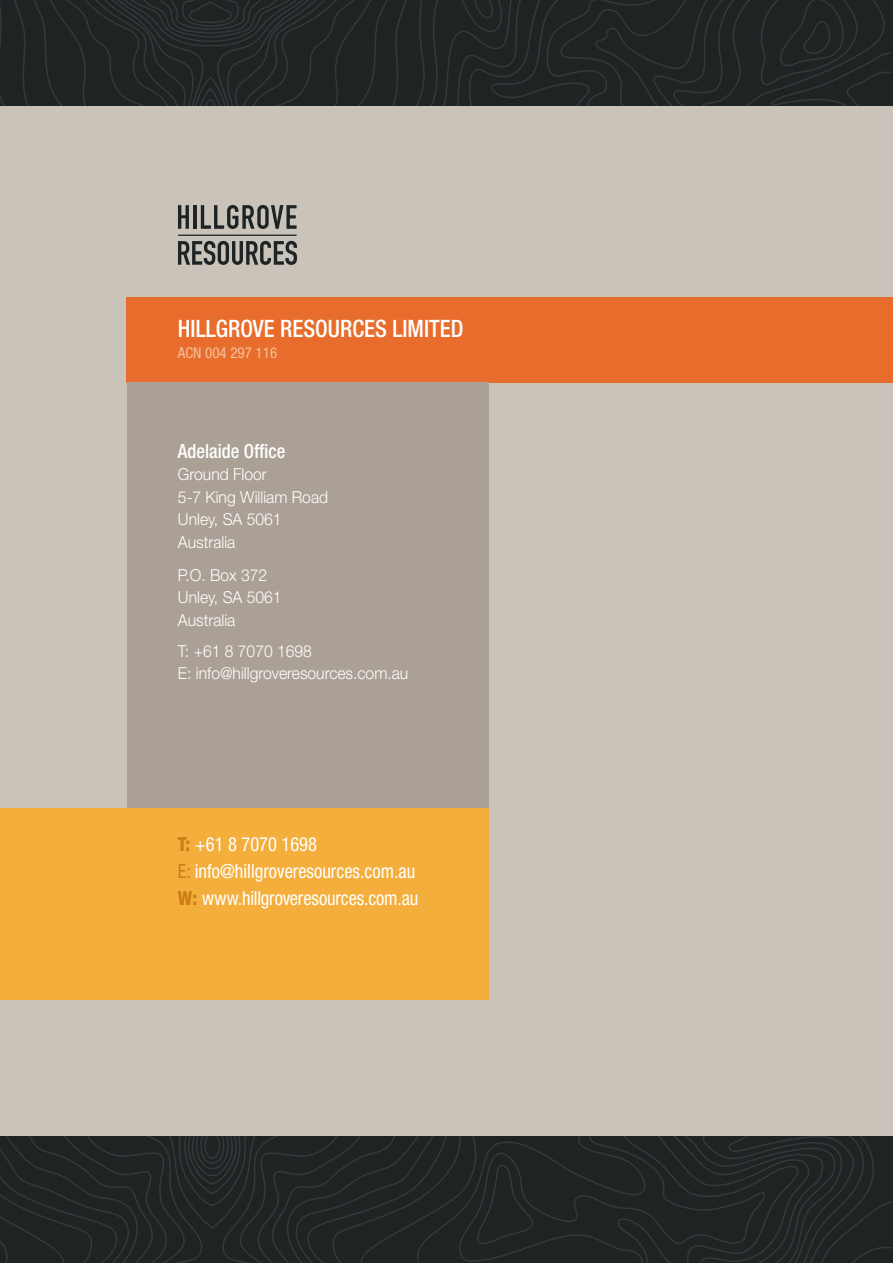
<style>
.page{position:relative;width:893px;height:1263px;background:#fff}
.page>*{position:absolute;margin:0;border:0;box-sizing:border-box;transform-origin:0 0}
.t1{font:500 condensed 24px "Helvetica Neue";color:#fff;scale:.95 1}
.t2{font:condensed 19.5px "Helvetica Neue";color:#fff;scale:.95 1}
.t3{font:500 condensed 19.5px "Helvetica Neue";color:#fff;scale:.95 1}
.t4{font:300 16.5px/22.5px "Helvetica Neue";color:#fff;scale:.95 1}
.t5{font:condensed 15px "Helvetica Neue";color:#f6c09b}
.s1{font-weight:800;color:#cc7d15}
.s2{color:#cc7d15}
</style>
<div class="page">
<svg style="left:0;top:0;width:892px;height:106px;background:#202526"></svg>
<svg style="left:0;top:1135px;width:893px;height:128px;background:#212627"></svg>
<div style="left:0;top:106px;width:893px;height:1029px;background:#c9c3ba"></div>
<div style="left:127px;top:298px;width:766px;height:85px;background:#e86d2c"></div>
<svg style="left:178px;top:205px;width:11px;height:24px"></svg>
<hr style="left:193px;top:205px;width:4px;height:24px;background:#1e2324">
<svg style="left:201px;top:205px;width:96px;height:24px"></svg>
<svg style="left:178px;top:241px;width:119px;height:24px"></svg>
<hr style="left:178px;top:235px;width:119px;height:1px;background:#1e2324">
<div style="left:127px;top:383px;width:361px;height:425px;background:#aba095"></div>
<div style="left:0;top:808px;width:488px;height:191px;background:#f4ae3c"></div>
<p class="t1" style="left:178px;top:314px;width:302px">HILLGROVE RESOURCES LIMITED</p>
<p class="t5" style="left:178px;top:344px;width:101px">ACN 004 297 116</p>
<p class="t3" style="left:178px;top:439px;width:115px">Adelaide Office</p>
<p class="t4" style="left:178px;top:463px;width:160px">Ground Floor<br>5-7 King William Road</p>
<p class="t4" style="left:178px;top:508px;width:111px">Unley, SA 5061</p>
<p class="t4" style="left:178px;top:530px;width:62px">Australia</p>
<p class="t4" style="left:178px;top:563px;width:96px">P.O. Box 372</p>
<p class="t4" style="left:178px;top:586px;width:111px">Unley, SA 5061</p>
<p class="t4" style="left:178px;top:608px;width:62px">Australia</p>
<p class="t4" style="left:178px;top:639px;width:143px">T: +61 8 7070 1698</p>
<p class="t4" style="left:178px;top:662px;width:244px">E: info@hillgroveresources.com.au</p>
<p class="t2" style="left:178px;top:833px;width:148px"><span class="s1">T:</span> +61 8 7070 1698</p>
<p class="t2" style="left:178px;top:860px;width:251px"><span class="s2">E:</span> info@hillgroveresources.com.au</p>
<p class="t2" style="left:178px;top:887px;width:254px"><span class="s1">W:</span> www.hillgroveresources.com.au</p>
</div>
